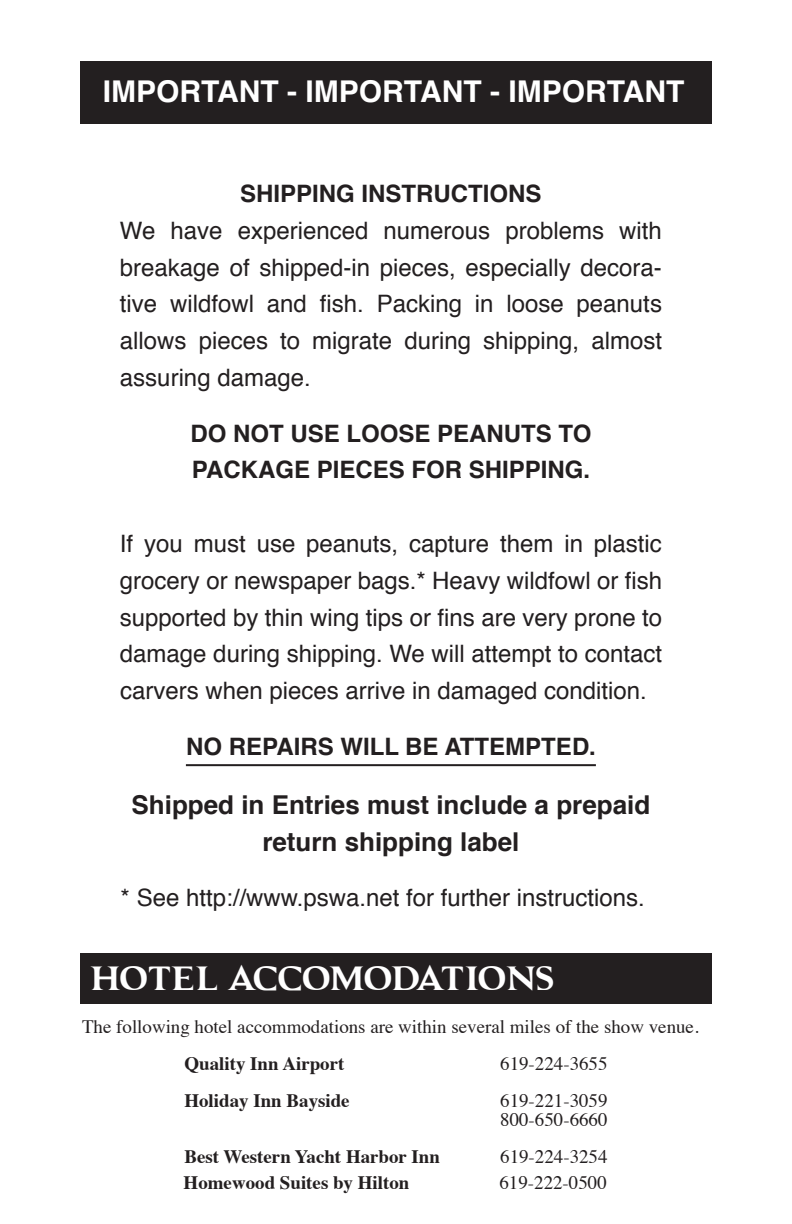
<style>
.page{position:relative;width:792px;height:1224px;background:#fff}
.page>*{position:absolute;margin:0;border:0;box-sizing:border-box;transform-origin:0 0}
.t1{font:700 30px "Helvetica";color:#fff}
.t2{font:29.4px "GRENDELBOLD";letter-spacing:.05em;color:#fff}
.t3{font:700 26px/36.8px "Helvetica";color:#231f20;text-align:center}
.t4{font:24px/36.8px "Helvetica";color:#231f20;text-align:justify}
.t5{font:700 24px/36.8px "Helvetica";color:#231f20}
.t6{font:19px/18.6px "Times";color:#231f20}
.t7{font:700 19px "Times";color:#231f20}
</style>
<div class="page">
<div style="left:80px;top:61px;width:632px;height:63px;background:#231f20"></div>
<hr style="left:186px;top:764px;width:410px;height:2px;background:#231f20">
<div style="left:80px;top:953px;width:632px;height:50px;background:#231f20"></div>
<p class="t1" style="left:103px;top:67px;width:583px">IMPORTANT - IMPORTANT - IMPORTANT</p>
<p class="t5" style="left:240px;top:176px;width:303px">SHIPPING INSTRUCTIONS</p>
<p class="t4" style="left:120px;top:213px;width:544px">We have experienced numerous problems with breakage of shipped-in pieces, especially decora&shy;tive wildfowl and fish. Packing in loose peanuts allows pieces to migrate during shipping, almost assuring damage.</p>
<p class="t5" style="left:191px;top:415px;width:402px">DO NOT USE LOOSE PEANUTS TO<br>PACKAGE PIECES FOR SHIPPING.</p>
<p class="t4" style="left:120px;top:526px;width:544px">If you must use peanuts, capture them in plastic grocery or newspaper bags.* Heavy wildfowl or fish supported by thin wing tips or fins are very prone to damage during shipping. We will attempt to contact carvers when pieces arrive in damaged condition.</p>
<p class="t5" style="left:186px;top:728px;width:411px">NO REPAIRS WILL BE ATTEMPTED.</p>
<p class="t3" style="left:132px;top:787px;width:520px">Shipped in Entries must include a prepaid return shipping label</p>
<p class="t4" style="left:121px;top:880px;width:526px">* See http://www.pswa.net for further instructions.</p>
<p class="t2" style="left:92px;top:955px;width:462px">HOTEL ACCOMODATIONS</p>
<p class="t6" style="left:82px;top:1016px;width:618px">The following hotel accommodations are within several miles of the show venue.</p>
<p class="t7" style="left:184px;top:1045px;width:162px">Quality Inn Airport</p>
<p class="t6" style="left:500px;top:1053px;width:109px">619-224-3655</p>
<p class="t7" style="left:184px;top:1082px;width:167px">Holiday Inn Bayside</p>
<p class="t6" style="left:500px;top:1090px;width:109px">619-221-3059<br>800-650-6660</p>
<p class="t7" style="left:184px;top:1138px;width:257px">Best Western Yacht Harbor Inn</p>
<p class="t6" style="left:500px;top:1145px;width:109px">619-224-3254</p>
<p class="t7" style="left:184px;top:1164px;width:227px">Homewood Suites by Hilton</p>
<p class="t6" style="left:499px;top:1171px;width:109px">619-222-0500</p>
</div>
